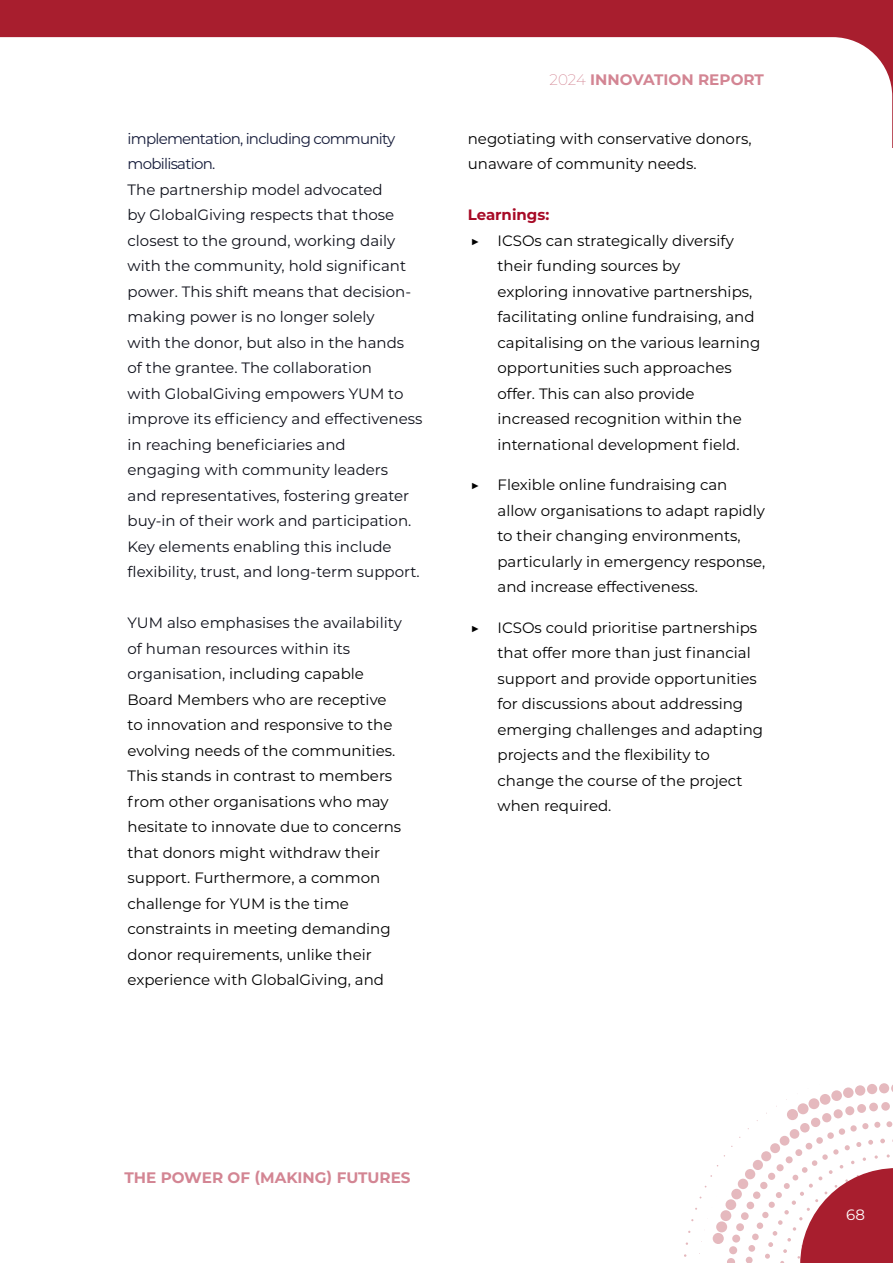
<style>
.page{position:relative;width:893px;height:1263px;background:#fff}
.page>*{position:absolute;margin:0;border:0;box-sizing:border-box;transform-origin:0 0}
.t1{font:700 15.3px "Montserrat";color:#d38593}
.t2{font:15px/25.5px "Montserrat";color:#000}
.t3{font:15px/25.5px "Montserrat";color:#0e101a}
.t4{font:15px/25.5px "Montserrat";letter-spacing:-.05em;color:#151b3a}
.t5{font:700 15px "Montserrat";color:#a70a26}
.t6{font:15px "Montserrat";color:#fff}
.s1{color:#0e101a}
.s2{font-weight:200}
.s3{font-weight:700}
</style>
<div class="page">
<div style="left:787px;top:1109px;width:11px;height:11px;background:#e5b9be;border-radius:50%"></div>
<div style="left:797px;top:1103px;width:11px;height:11px;background:#e5b9be;border-radius:50%"></div>
<div style="left:808px;top:1098px;width:11px;height:11px;background:#e5b9be;border-radius:50%"></div>
<div style="left:820px;top:1094px;width:10px;height:11px;background:#e5b9be;border-radius:50%"></div>
<div style="left:831px;top:1090px;width:11px;height:11px;background:#e5b9be;border-radius:50%"></div>
<svg style="left:843px;top:1087px;width:11px;height:11px"></svg>
<div style="left:855px;top:1085px;width:10px;height:11px;background:#e5b9be;border-radius:50%"></div>
<svg style="left:867px;top:1084px;width:10px;height:10px"></svg>
<div style="left:879px;top:1083px;width:10px;height:10px;background:#e5b9be;border-radius:50%"></div>
<svg style="left:891px;top:1085px;width:2px;height:7px"></svg>
<div style="left:713px;top:1233px;width:11px;height:11px;background:#e5b9be;border-radius:50%"></div>
<div style="left:716px;top:1221px;width:11px;height:11px;background:#e5b9be;border-radius:50%"></div>
<div style="left:720px;top:1210px;width:11px;height:11px;background:#e5b9be;border-radius:50%"></div>
<div style="left:725px;top:1199px;width:11px;height:11px;background:#e5b9be;border-radius:50%"></div>
<div style="left:731px;top:1189px;width:11px;height:10px;background:#e5b9be;border-radius:50%"></div>
<div style="left:738px;top:1179px;width:10px;height:10px;background:#e5b9be;border-radius:50%"></div>
<div style="left:745px;top:1169px;width:10px;height:10px;background:#e5b9be;border-radius:50%"></div>
<svg style="left:753px;top:1160px;width:10px;height:10px"></svg>
<div style="left:780px;top:1136px;width:9px;height:9px;background:#e5b9be;border-radius:50%"></div>
<svg style="left:790px;top:1129px;width:9px;height:10px"></svg>
<div style="left:800px;top:1123px;width:10px;height:9px;background:#e5b9be;border-radius:50%"></div>
<div style="left:811px;top:1118px;width:9px;height:9px;background:#e5b9be;border-radius:50%"></div>
<div style="left:822px;top:1113px;width:9px;height:9px;background:#e5b9be;border-radius:50%"></div>
<svg style="left:834px;top:1109px;width:9px;height:9px"></svg>
<svg style="left:845px;top:1106px;width:9px;height:9px"></svg>
<svg style="left:857px;top:1104px;width:9px;height:9px"></svg>
<svg style="left:869px;top:1102px;width:9px;height:9px"></svg>
<svg style="left:881px;top:1102px;width:9px;height:9px"></svg>
<svg style="left:727px;top:1258px;width:8px;height:5px"></svg>
<div style="left:729px;top:1246px;width:8px;height:8px;background:#e5b9be;border-radius:50%"></div>
<div style="left:732px;top:1234px;width:8px;height:8px;background:#e5b9be;border-radius:50%"></div>
<div style="left:736px;top:1223px;width:8px;height:8px;background:#e5b9be;border-radius:50%"></div>
<div style="left:741px;top:1212px;width:8px;height:8px;background:#e5b9be;border-radius:50%"></div>
<div style="left:747px;top:1202px;width:7px;height:7px;background:#e5b9be;border-radius:50%"></div>
<div style="left:753px;top:1191px;width:7px;height:8px;background:#e5b9be;border-radius:50%"></div>
<div style="left:760px;top:1182px;width:7px;height:7px;background:#e5b9be;border-radius:50%"></div>
<div style="left:816px;top:1137px;width:7px;height:7px;background:#edd0d3;border-radius:50%"></div>
<div style="left:827px;top:1132px;width:7px;height:7px;background:#e5b9be;border-radius:50%"></div>
<div style="left:839px;top:1128px;width:6px;height:7px;background:#e5b9be;border-radius:50%"></div>
<div style="left:850px;top:1125px;width:7px;height:6px;background:#e5b9be;border-radius:50%"></div>
<svg style="left:862px;top:1123px;width:6px;height:6px"></svg>
<svg style="left:874px;top:1122px;width:6px;height:6px"></svg>
<svg style="left:886px;top:1121px;width:6px;height:6px"></svg>
<div style="left:746px;top:1257px;width:7px;height:6px;background:#e5b9be;border-radius:50%"></div>
<div style="left:748px;top:1245px;width:7px;height:7px;background:#e5b9be;border-radius:50%"></div>
<svg style="left:752px;top:1233px;width:7px;height:7px"></svg>
<div style="left:757px;top:1222px;width:6px;height:7px;background:#e5b9be;border-radius:50%"></div>
<div style="left:0;top:0;width:892px;height:148px;background:#a81e2e"></div>
<div style="left:0;top:37px;width:892px;height:111px;background:#fff"></div>
<svg style="left:762px;top:1138px;width:131px;height:125px"></svg>
<p class="t4" style="left:128px;top:125px;width:269px">implementation, including community mobilisation.</p>
<p class="t3" style="left:128px;top:176px;width:296px">The partnership model advocated<br>by GlobalGiving respects that those closest to the ground, working daily with the community, hold significant power. This shift means that decision&shy;making power is no longer solely<br>with the donor, but also in the hands of the grantee. The collaboration<br>with GlobalGiving empowers YUM to improve its efficiency and effectiveness in reaching beneficiaries and engaging with community leaders<br>and representatives, fostering greater buy-in of their work and participation.<br>Key elements enabling this include flexibility, trust, and long-term support.</p>
<p class="t2" style="left:128px;top:610px;width:276px"><span class="s1">YUM also emphasises the availability of human resources within its organisation,</span> including capable Board Members who are receptive to innovation and responsive to the evolving needs of the communities.<br>This stands in contrast to members from other organisations who may hesitate to innovate due to concerns that donors might withdraw their support. Furthermore, a common challenge for YUM is the time constraints in meeting demanding donor requirements, unlike their experience with GlobalGiving, and</p>
<p class="t1" style="left:550px;top:69px;width:216px"><span class="s2">2024</span> INNOVATION REPORT</p>
<p class="t2" style="left:468px;top:125px;width:285px">negotiating with conservative donors, unaware of community needs.</p>
<p class="t5" style="left:468px;top:204px;width:83px">Learnings:</p>
<p class="t2" style="left:470px;top:227px;width:265px"><span class="s3">▶</span> ICSOs can strategically diversify</p>
<p class="t2" style="left:497px;top:253px;width:184px">their funding sources by</p>
<p class="t2" style="left:497px;top:278px;width:256px">exploring innovative partnerships,</p>
<p class="t2" style="left:497px;top:304px;width:259px">facilitating online fundraising, and</p>
<p class="t2" style="left:497px;top:329px;width:264px">capitalising on the various learning</p>
<p class="t2" style="left:497px;top:355px;width:236px">opportunities such approaches</p>
<p class="t2" style="left:497px;top:380px;width:199px">offer. This can also provide</p>
<p class="t2" style="left:497px;top:406px;width:246px">increased recognition within the</p>
<p class="t2" style="left:497px;top:431px;width:244px">international development field.</p>
<p class="t2" style="left:497px;top:472px;width:269px;text-indent:-27px"><span class="s3">▶</span> Flexible online fundraising can allow organisations to adapt rapidly to their changing environments, particularly in emergency response, and increase effectiveness.</p>
<p class="t2" style="left:497px;top:614px;width:267px;text-indent:-27px"><span class="s3">▶</span> ICSOs could prioritise partnerships that offer more than just financial support and provide opportunities for discussions about addressing emerging challenges and adapting projects and the flexibility to change the course of the project when required.</p>
<p class="t1" style="left:124px;top:1166px;width:288px">THE POWER OF (MAKING) FUTURES</p>
<p class="t6" style="left:846px;top:1204px;width:20px">68</p>
</div>
